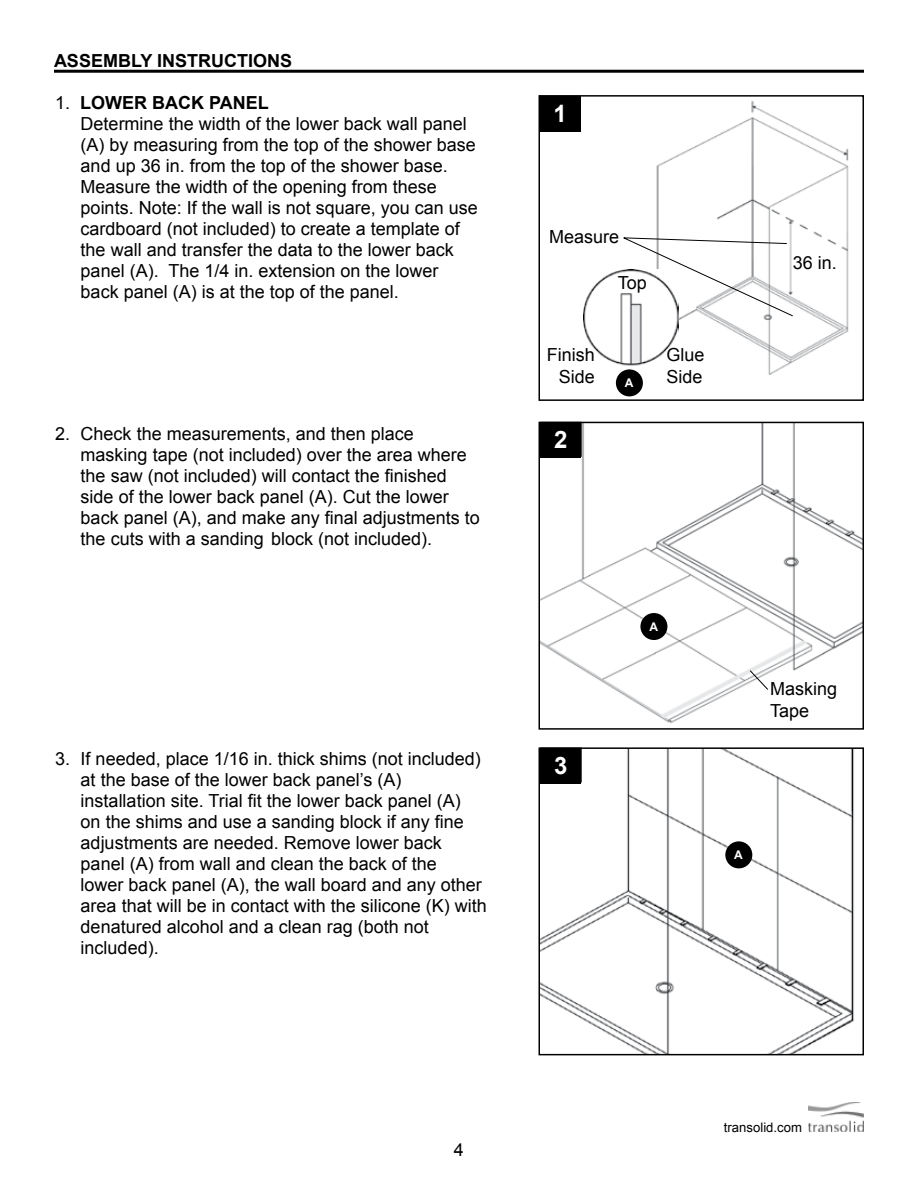
<style>
.page{position:relative;width:918px;height:1188px;background:#fff}
.page>*{position:absolute;margin:0;border:0;box-sizing:border-box;transform-origin:0 0}
.t1{font:700 24px "Arial";color:#fff}
.t2{font:18px/21px "Arial";color:#000}
.t3{font:700 18px "Arial";color:#000}
.t4{font:13.2px "Arial";color:#000}
.t5{font:700 12px "Arial";color:#fff}
.s1{font-weight:400}
</style>
<div class="page">
<img style="left:809px;top:1103px;width:55px;height:29px">
<hr style="left:54px;top:70px;width:810px;height:3px;background:#000">
<img style="left:541px;top:750px;width:313px;height:302px">
<div style="left:538px;top:747px;width:326px;height:308px;border:2px solid #000"></div>
<div style="left:541px;top:748px;width:40px;height:36px;background:#000"></div>
<svg style="left:539px;top:748px;width:43px;height:35px"></svg>
<div style="left:725px;top:841px;width:27px;height:27px;background:#000;border-radius:50%"></div>
<img style="left:541px;top:425px;width:320px;height:299px">
<div style="left:538px;top:422px;width:326px;height:308px;border:2px solid #000"></div>
<div style="left:539px;top:422px;width:43px;height:36px;background:#000"></div>
<div style="left:640px;top:613px;width:27px;height:27px;background:#000;border-radius:50%"></div>
<svg style="left:749px;top:670px;width:20px;height:21px"></svg>
<img style="left:640px;top:100px;width:209px;height:291px">
<div style="left:538px;top:95px;width:326px;height:306px;border:2px solid #000"></div>
<div style="left:540px;top:97px;width:40px;height:35px;background:#000"></div>
<svg style="left:539px;top:96px;width:42px;height:35px"></svg>
<img style="left:583px;top:270px;width:95px;height:102px">
<div style="left:616px;top:369px;width:27px;height:27px;background:#000;border-radius:50%"></div>
<svg style="left:620px;top:237px;width:174px;height:80px"></svg>
<div style="left:794px;top:248px;width:17px;height:29px;background:#fff"></div>
<p class="t3" style="left:54px;top:49px;width:240px">ASSEMBLY INSTRUCTIONS</p>
<p class="t3" style="left:55px;top:91px;width:51px"><span class="s1">1.</span> LOWER</p>
<p class="t3" style="left:152px;top:91px;width:27px">BACK</p>
<p class="t3" style="left:209px;top:91px;width:24px">PANEL</p>
<p class="t2" style="left:81px;top:113px;width:399px">Determine the width of the lower back wall panel (A) by measuring from the top of the shower base and up 36 in. from the top of the shower base.<br>Measure the width of the opening from these points. Note: If the wall is not square, you can use cardboard (not included) to create a template of the wall and transfer the data to the lower back panel (A). The 1/4 in. extension on the lower back panel (A) is at the top of the panel.</p>
<p class="t2" style="left:81px;top:423px;width:401px;text-indent:-26px">2. Check the measurements, and then place masking tape (not included) over the area where the saw (not included) will contact the finished side of the lower back panel (A). Cut the lower back panel (A), and make any final adjustments to the cuts with a sanding block (not included).</p>
<p class="t2" style="left:81px;top:749px;width:408px;text-indent:-26px">3. If needed, place 1/16 in. thick shims (not included) at the base of the lower back panel’s (A) installation site. Trial fit the lower back panel (A)<br>on the shims and use a sanding block if any fine adjustments are needed. Remove lower back panel (A) from wall and clean the back of the<br>lower back panel (A), the wall board and any other area that will be in contact with the silicone (K) with denatured alcohol and a clean rag (both not included).</p>
<h1 class="t1" style="left:553px;top:98px;width:15px">1</h1>
<p class="t2" style="left:549px;top:227px;width:72px">Measure</p>
<p class="t2" style="left:618px;top:273px;width:31px">Top</p>
<p class="t2" style="left:547px;top:344px;width:50px;line-height:21.6px;text-align:right">Finish<br>Side</p>
<h1 class="t1" style="left:554px;top:424px;width:15px">2</h1>
<p class="t5" style="left:625px;top:375px;width:10px">A</p>
<p class="t2" style="left:667px;top:344px;width:40px;line-height:21.6px">Glue<br>Side</p>
<p class="t2" style="left:793px;top:252px;width:46px">36 in.</p>
<h1 class="t1" style="left:554px;top:750px;width:15px">3</h1>
<p class="t5" style="left:649px;top:619px;width:10px">A</p>
<p class="t2" style="left:770px;top:678px;width:69px;line-height:21.6px">Masking<br>Tape</p>
<p class="t5" style="left:734px;top:847px;width:10px">A</p>
<p class="t2" style="left:454px;top:1139px;width:12px">4</p>
<p class="t4" style="left:724px;top:1118px;width:80px">transolid.com</p>
</div>
